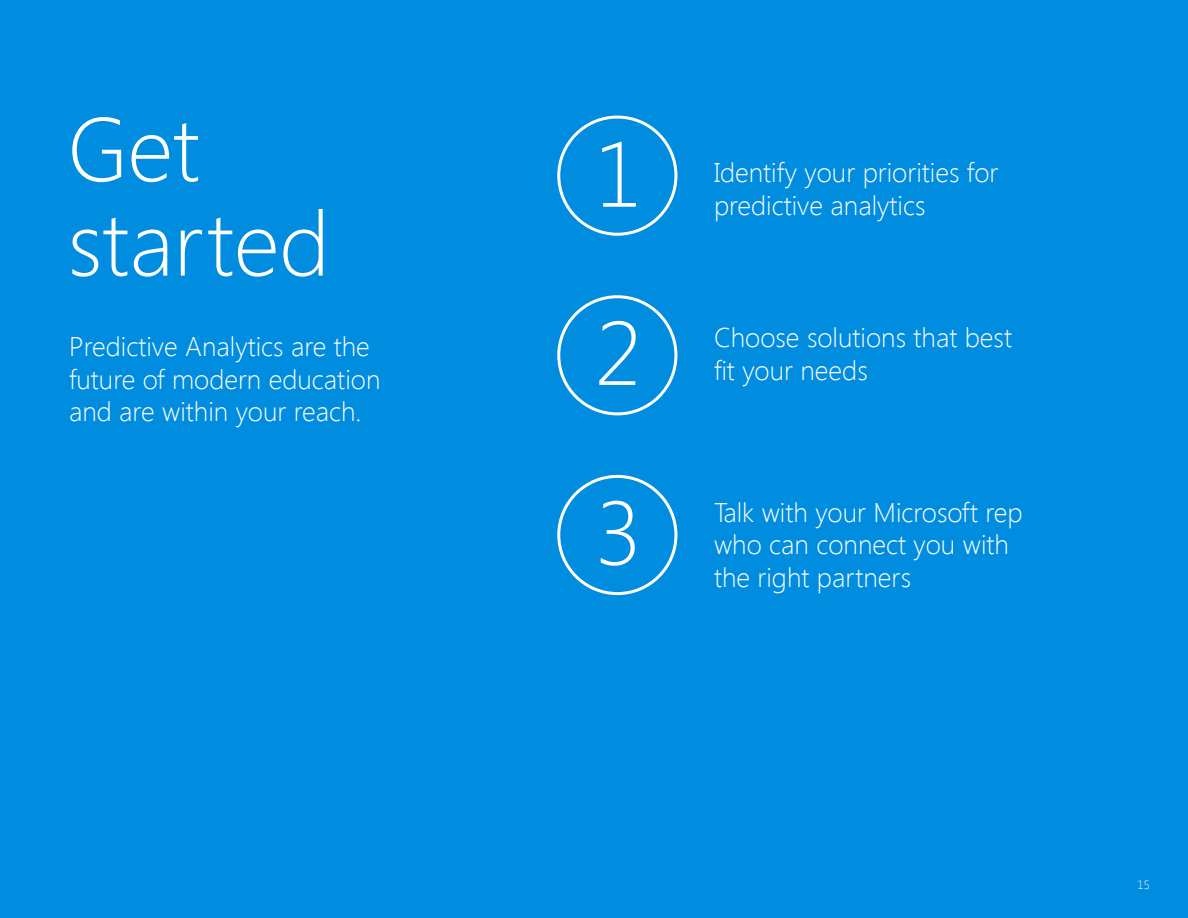
<style>
.page{position:relative;width:1188px;height:918px;background:#008ddf}
.page>*{position:absolute;margin:0;border:0;box-sizing:border-box;transform-origin:0 0}
.t1{font:300 90px/178.9px "Segoe UI";color:#fff}
.t2{font:300 27px/32.4px "Segoe UI";color:#fff}
.t3{font:300 12px "Segoe UI";color:#fff}
</style>
<div class="page">
<div style="left:557px;top:116px;width:120px;height:120px;border:3px solid #fff;border-radius:50%"></div>
<div style="left:557px;top:295px;width:120px;height:120px;border:3px solid #fff;border-radius:50%"></div>
<div style="left:557px;top:475px;width:120px;height:120px;border:3px solid #fff;border-radius:50%"></div>
<h1 class="t1" style="left:68px;top:99px;width:264px;line-height:94.5px">Get started</h1>
<p class="t2" style="left:69px;top:330px;width:313px">Predictive Analytics are the future of modern education and are within your reach.</p>
<h1 class="t1" style="left:596px;top:82px;width:48px;text-align:justify">1<br>2<br>3</h1>
<p class="t2" style="left:714px;top:155px;width:286px">Identify your priorities for predictive analytics</p>
<p class="t2" style="left:714px;top:321px;width:300px">Choose solutions that best fit your needs</p>
<p class="t2" style="left:714px;top:495px;width:310px">Talk with your Microsoft rep who can connect you with the right partners</p>
<p class="t3" style="left:1138px;top:877px;width:14px">15</p>
</div>
